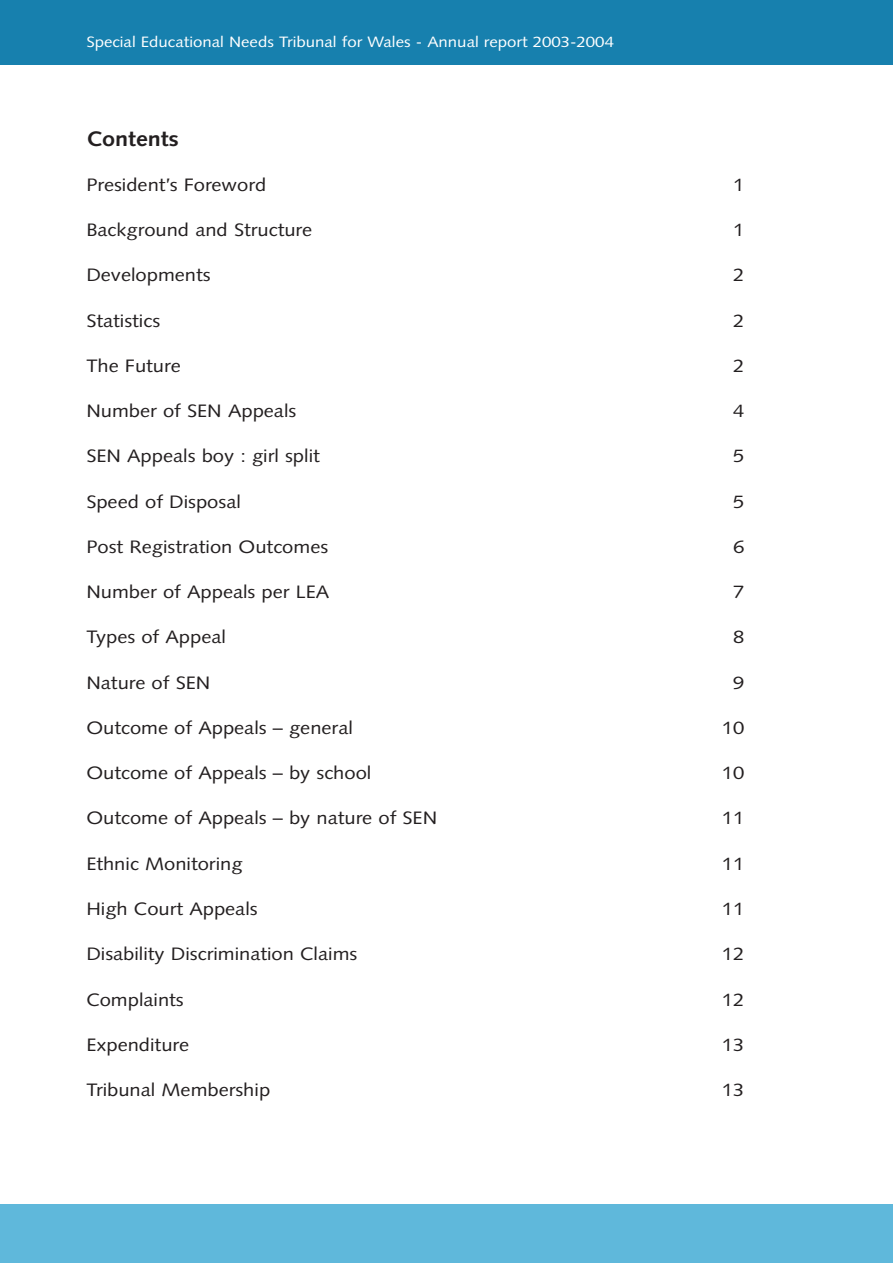
<style>
.page{position:relative;width:893px;height:1263px;background:#fff}
.page>*{position:absolute;margin:0;border:0;box-sizing:border-box;transform-origin:0 0}
.t1{font:700 21px "Syntax";color:#231f20;scale:1.12 1}
.t2{font:18px "Syntax";color:#231f20;scale:1.12 1}
.t3{font:15px "Syntax";color:#fff;scale:1.12 1}
</style>
<div class="page">
<div style="left:0;top:0;width:893px;height:64px;background:#1780ae"></div>
<div style="left:0;top:1204px;width:893px;height:59px;background:#5fb8db"></div>
<p class="t3" style="left:86px;top:36px;width:473px">Special Educational Needs Tribunal for Wales - Annual report 2003-2004</p>
<p class="t1" style="left:86px;top:130px;width:84px">Contents</p>
<p class="t2" style="left:86px;top:177px;width:162px">President’s Foreword</p>
<p class="t2" style="left:733px;top:177px;width:12px">1</p>
<p class="t2" style="left:86px;top:223px;width:203px">Background and Structure</p>
<p class="t2" style="left:733px;top:223px;width:12px">1</p>
<p class="t2" style="left:86px;top:268px;width:112px">Developments</p>
<p class="t2" style="left:733px;top:268px;width:12px">2</p>
<p class="t2" style="left:86px;top:313px;width:67px">Statistics</p>
<p class="t2" style="left:733px;top:313px;width:12px">2</p>
<p class="t2" style="left:86px;top:358px;width:86px">The Future</p>
<p class="t2" style="left:733px;top:358px;width:12px">2</p>
<p class="t2" style="left:86px;top:404px;width:189px">Number of SEN Appeals</p>
<p class="t2" style="left:733px;top:404px;width:12px">4</p>
<p class="t2" style="left:86px;top:449px;width:210px">SEN Appeals boy : girl split</p>
<p class="t2" style="left:733px;top:449px;width:12px">5</p>
<p class="t2" style="left:86px;top:494px;width:139px">Speed of Disposal</p>
<p class="t2" style="left:733px;top:494px;width:12px">5</p>
<p class="t2" style="left:86px;top:539px;width:217px">Post Registration Outcomes</p>
<p class="t2" style="left:733px;top:539px;width:12px">6</p>
<p class="t2" style="left:86px;top:585px;width:219px">Number of Appeals per LEA</p>
<p class="t2" style="left:733px;top:585px;width:12px">7</p>
<p class="t2" style="left:86px;top:630px;width:126px">Types of Appeal</p>
<p class="t2" style="left:733px;top:630px;width:12px">8</p>
<p class="t2" style="left:86px;top:675px;width:112px">Nature of SEN</p>
<p class="t2" style="left:733px;top:675px;width:12px">9</p>
<p class="t2" style="left:86px;top:720px;width:240px">Outcome of Appeals – general</p>
<p class="t2" style="left:722px;top:720px;width:22px">10</p>
<p class="t2" style="left:86px;top:766px;width:256px">Outcome of Appeals – by school</p>
<p class="t2" style="left:722px;top:766px;width:22px">10</p>
<p class="t2" style="left:86px;top:811px;width:315px">Outcome of Appeals – by nature of SEN</p>
<p class="t2" style="left:722px;top:811px;width:22px">11</p>
<p class="t2" style="left:86px;top:856px;width:141px">Ethnic Monitoring</p>
<p class="t2" style="left:722px;top:856px;width:22px">11</p>
<p class="t2" style="left:86px;top:901px;width:155px">High Court Appeals</p>
<p class="t2" style="left:722px;top:901px;width:22px">11</p>
<p class="t2" style="left:86px;top:947px;width:243px">Disability Discrimination Claims</p>
<p class="t2" style="left:722px;top:947px;width:22px">12</p>
<p class="t2" style="left:86px;top:992px;width:89px">Complaints</p>
<p class="t2" style="left:722px;top:992px;width:22px">12</p>
<p class="t2" style="left:86px;top:1037px;width:93px">Expenditure</p>
<p class="t2" style="left:722px;top:1037px;width:22px">13</p>
<p class="t2" style="left:86px;top:1082px;width:166px">Tribunal Membership</p>
<p class="t2" style="left:722px;top:1082px;width:22px">13</p>
</div>
